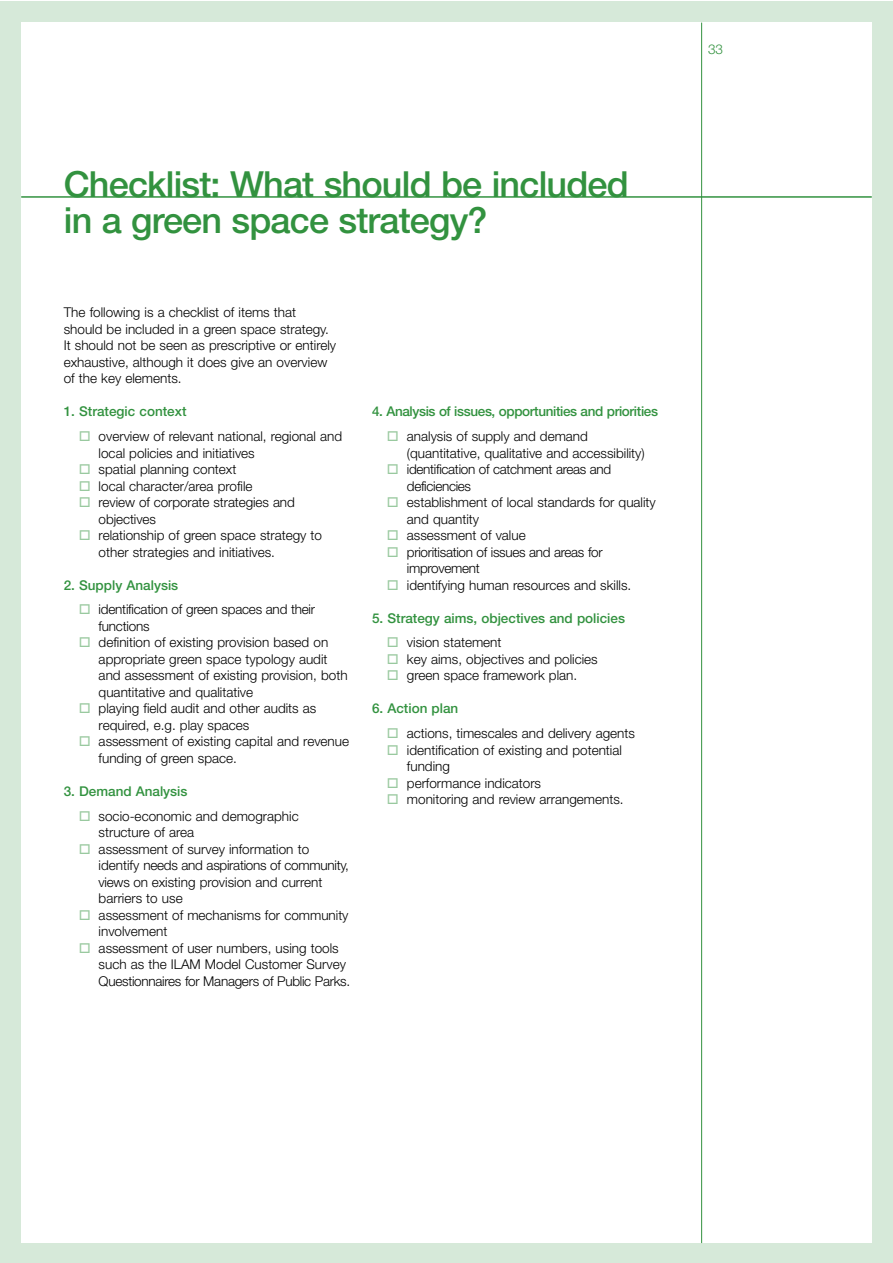
<style>
.page{position:relative;width:893px;height:1263px;background:#fff}
.page>*{position:absolute;margin:0;border:0;box-sizing:border-box;transform-origin:0 0}
.t1{font:500 36px/36px "Helvetica Neue";letter-spacing:-.02em;color:#32923f}
.t2{font:300 13.5px/16.5px "Helvetica Neue";color:#000}
.t3{font:500 13.5px "Helvetica Neue";color:#32923f}
.t4{font:300 13.5px/16.5px "Helvetica Neue";letter-spacing:-.02em;color:#000}
.t5{font:500 13.5px "Helvetica Neue";letter-spacing:-.025em;color:#32923f}
.t6{font:300 13.5px "Helvetica Neue";color:#32923f}
.s1{color:#99c99f}
</style>
<div class="page">
<div style="left:0;top:1px;width:892px;height:1262px;background:#d6e9d9"></div>
<div style="left:21px;top:23px;width:851px;height:1220px;background:#fff"></div>
<hr style="left:701px;top:23px;width:1px;height:1220px;background:#32923f">
<hr style="left:21px;top:197px;width:851px;height:1px;background:#32923f">
<h1 class="t1" style="left:64px;top:170px;width:566px">Checklist: What should be included in a green space strategy?</h1>
<p class="t2" style="left:64px;top:305px;width:274px">The following is a checklist of items that should be included in a green space strategy.<br>It should not be seen as prescriptive or entirely exhaustive, although it does give an overview of the key elements.</p>
<p class="t3" style="left:64px;top:407px;width:124px">1. Strategic context</p>
<p class="t2" style="left:99px;top:429px;width:245px;text-indent:-20px"><span class="s1">□</span> overview of relevant national, regional and local policies and initiatives</p>
<p class="t2" style="left:79px;top:462px;width:159px"><span class="s1">□</span> spatial planning context</p>
<p class="t2" style="left:79px;top:479px;width:175px"><span class="s1">□</span> local character/area profile</p>
<p class="t2" style="left:99px;top:495px;width:198px;text-indent:-20px"><span class="s1">□</span> review of corporate strategies and objectives</p>
<p class="t2" style="left:99px;top:528px;width:225px;text-indent:-20px"><span class="s1">□</span> relationship of green space strategy to other strategies and initiatives.</p>
<p class="t3" style="left:64px;top:580px;width:116px">2. Supply Analysis</p>
<p class="t2" style="left:99px;top:602px;width:218px;text-indent:-20px"><span class="s1">□</span> identification of green spaces and their functions</p>
<p class="t2" style="left:99px;top:635px;width:250px;text-indent:-20px"><span class="s1">□</span> definition of existing provision based on appropriate green space typology audit and assessment of existing provision, both quantitative and qualitative</p>
<p class="t2" style="left:99px;top:701px;width:219px;text-indent:-20px"><span class="s1">□</span> playing field audit and other audits as required, e.g. play spaces</p>
<p class="t2" style="left:99px;top:734px;width:252px;text-indent:-20px"><span class="s1">□</span> assessment of existing capital and revenue funding of green space.</p>
<p class="t3" style="left:64px;top:786px;width:125px">3. Demand Analysis</p>
<p class="t2" style="left:99px;top:809px;width:202px;text-indent:-20px"><span class="s1">□</span> socio-economic and demographic structure of area</p>
<p class="t2" style="left:99px;top:842px;width:252px;text-indent:-20px"><span class="s1">□</span> assessment of survey information to identify needs and aspirations of community, views on existing provision and current barriers to use</p>
<p class="t2" style="left:99px;top:908px;width:251px;text-indent:-20px"><span class="s1">□</span> assessment of mechanisms for community involvement</p>
<p class="t2" style="left:99px;top:941px;width:253px;text-indent:-20px"><span class="s1">□</span> assessment of user numbers, using tools such as the ILAM Model Customer Survey<br>Questionnaires for Managers of Public Parks.</p>
<p class="t5" style="left:372px;top:407px;width:287px">4. Analysis of issues, opportunities and priorities</p>
<p class="t2" style="left:407px;top:429px;width:239px;text-indent:-20px"><span class="s1">□</span> analysis of supply and demand (quantitative, qualitative and accessibility)</p>
<p class="t4" style="left:407px;top:462px;width:206px;text-indent:-20px"><span class="s1">□</span> identification of catchment areas and deficiencies</p>
<p class="t2" style="left:407px;top:495px;width:250px;text-indent:-20px"><span class="s1">□</span> establishment of local standards for quality and quantity</p>
<p class="t2" style="left:387px;top:528px;width:140px"><span class="s1">□</span> assessment of value</p>
<p class="t4" style="left:407px;top:545px;width:197px;text-indent:-20px"><span class="s1">□</span> prioritisation of issues and areas for improvement</p>
<p class="t2" style="left:387px;top:578px;width:246px"><span class="s1">□</span> identifying human resources and skills.</p>
<p class="t3" style="left:372px;top:613px;width:254px">5. Strategy aims, objectives and policies</p>
<p class="t2" style="left:387px;top:635px;width:116px"><span class="s1">□</span> vision statement</p>
<p class="t2" style="left:387px;top:652px;width:212px"><span class="s1">□</span> key aims, objectives and policies</p>
<p class="t2" style="left:387px;top:668px;width:192px"><span class="s1">□</span> green space framework plan.</p>
<p class="t3" style="left:372px;top:704px;width:88px">6. Action plan</p>
<p class="t2" style="left:387px;top:726px;width:249px"><span class="s1">□</span> actions, timescales and delivery agents</p>
<p class="t2" style="left:407px;top:743px;width:216px;text-indent:-20px"><span class="s1">□</span> identification of existing and potential funding</p>
<p class="t2" style="left:387px;top:776px;width:156px"><span class="s1">□</span> performance indicators</p>
<p class="t2" style="left:387px;top:792px;width:238px"><span class="s1">□</span> monitoring and review arrangements.</p>
<p class="t6" style="left:708px;top:44px;width:17px">33</p>
</div>
